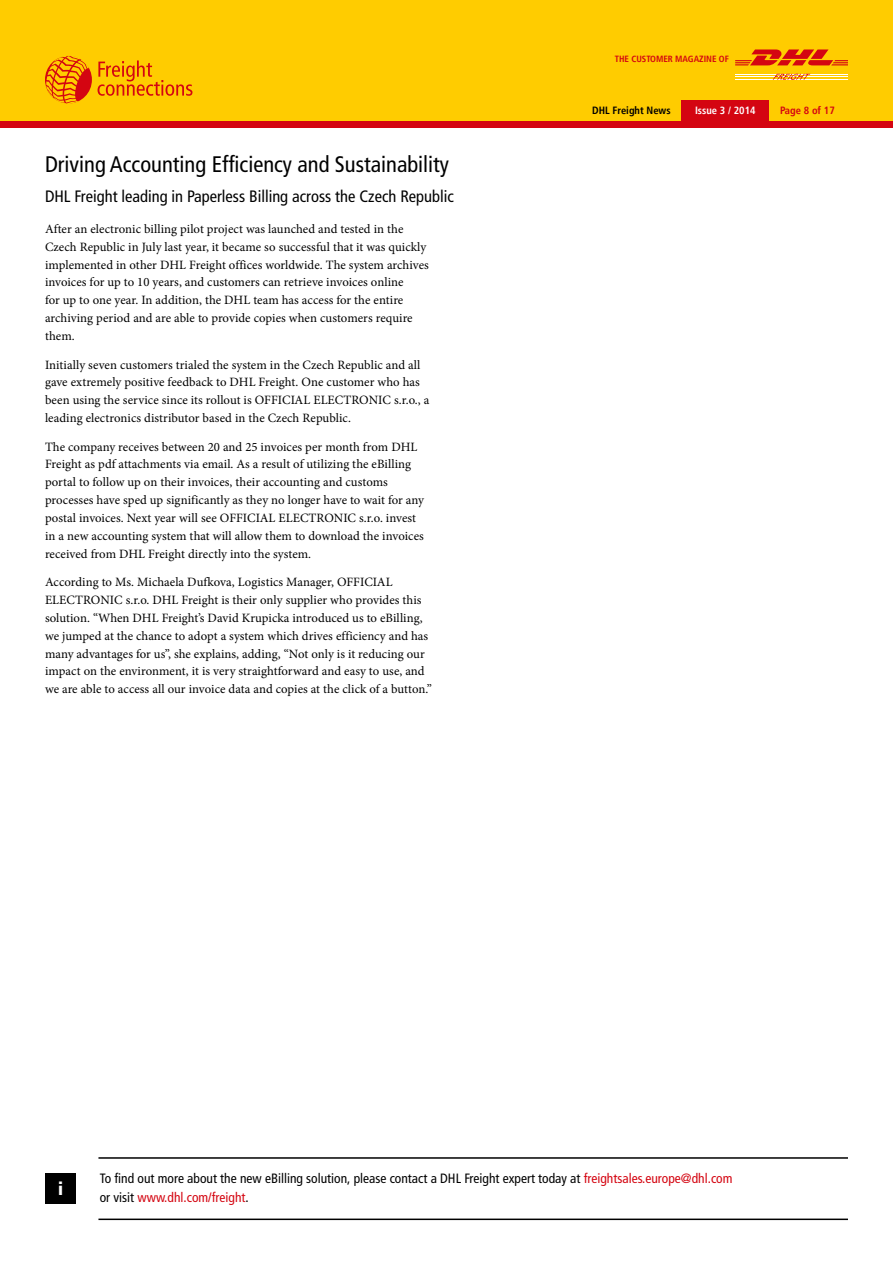
<style>
.page{position:relative;width:893px;height:1263px;background:#fff}
.page>*{position:absolute;margin:0;border:0;box-sizing:border-box;transform-origin:0 0}
.t1{font:condensed 22.5px "Frutiger LT";color:#000}
.t2{font:900 condensed 18px "Frutiger LT";color:#fff}
.t3{font:condensed 16.5px "Frutiger LT";color:#000}
.t4{font:condensed 13.5px/19.5px "Frutiger LT";color:#000}
.t5{font:12.75px/17.9px "Minion Pro";letter-spacing:.005em;color:#000}
.t6{font:700 condensed 10.5px "Frutiger LT";color:#000}
.t7{font:700 condensed 10.5px "Frutiger LT";color:#fff}
.t8{font:700 condensed 10.5px "Frutiger LT";color:#d40511}
.t9{font:700 condensed 9px "Frutiger LT";color:#d40511}
.s1{color:#d40511}
</style>
<div class="page">
<div style="left:0;top:0;width:893px;height:127px;background:#d40511"></div>
<div style="left:0;top:0;width:893px;height:121px;background:#fc0"></div>
<div style="left:681px;top:100px;width:88px;height:21px;background:#d40511"></div>
<svg style="left:98px;top:60px;width:94px;height:36px"></svg>
<svg style="left:46px;top:55px;width:44px;height:49px"></svg>
<hr style="left:735px;top:74px;width:113px;height:1px;background:#fff">
<hr style="left:735px;top:76px;width:113px;height:1px;background:#fff">
<hr style="left:735px;top:79px;width:113px;height:1px;background:#fff">
<svg style="left:773px;top:74px;width:37px;height:6px"></svg>
<svg style="left:735px;top:49px;width:113px;height:16px"></svg>
<hr style="left:98px;top:1157px;width:750px;height:2px;background:#000">
<hr style="left:98px;top:1218px;width:750px;height:2px;background:#000">
<div style="left:45px;top:1173px;width:31px;height:31px;background:#000"></div>
<p class="t9" style="left:615px;top:54px;width:116px">THE CUSTOMER MAGAZINE OF</p>
<h1 class="t1" style="left:45px;top:151px;width:406px">Driving Accounting Efficiency and Sustainability</h1>
<p class="t3" style="left:45px;top:187px;width:410px">DHL Freight leading in Paperless Billing across the Czech Republic</p>
<p class="t5" style="left:45px;top:220px;width:385px">After an electronic billing pilot project was launched and tested in the Czech Republic in July last year, it became so successful that it was quickly implemented in other DHL Freight offices worldwide. The system archives invoices for up to 10 years, and customers can retrieve invoices online<br>for up to one year. In addition, the DHL team has access for the entire archiving period and are able to provide copies when customers require them.</p>
<p class="t5" style="left:45px;top:356px;width:386px">Initially seven customers trialed the system in the Czech Republic and all gave extremely positive feedback to DHL Freight. One customer who has been using the service since its rollout is OFFICIAL ELECTRONIC s.r.o., a leading electronics distributor based in the Czech Republic.</p>
<p class="t5" style="left:45px;top:438px;width:381px">The company receives between 20 and 25 invoices per month from DHL Freight as pdf attachments via email. As a result of utilizing the eBilling portal to follow up on their invoices, their accounting and customs processes have sped up significantly as they no longer have to wait for any postal invoices. Next year will see OFFICIAL ELECTRONIC s.r.o. invest in a new accounting system that will allow them to download the invoices received from DHL Freight directly into the system.</p>
<p class="t5" style="left:45px;top:573px;width:388px">According to Ms. Michaela Dufkova, Logistics Manager, OFFICIAL ELECTRONIC s.r.o. DHL Freight is their only supplier who provides this solution. “When DHL Freight’s David Krupicka introduced us to eBilling, we jumped at the chance to adopt a system which drives efficiency and has many advantages for us”, she explains, adding, “Not only is it reducing our impact on the environment, it is very straightforward and easy to use, and we are able to access all our invoice data and copies at the click of a button.”</p>
<p class="t6" style="left:592px;top:104px;width:80px">DHL FREIGHT NEWS</p>
<p class="t7" style="left:695px;top:104px;width:62px">ISSUE 3 / 2014</p>
<p class="t8" style="left:780px;top:104px;width:56px">PAGE 8 OF 17</p>
<h2 class="t2" style="left:58px;top:1178px;width:7px">i</h2>
<p class="t4" style="left:100px;top:1168px;width:634px">To find out more about the new eBilling solution, please contact a DHL Freight expert today at <span class="s1">freightsales.europe@dhl.com </span>or visit <span class="s1">www.dhl.com/freight</span>.</p>
</div>
